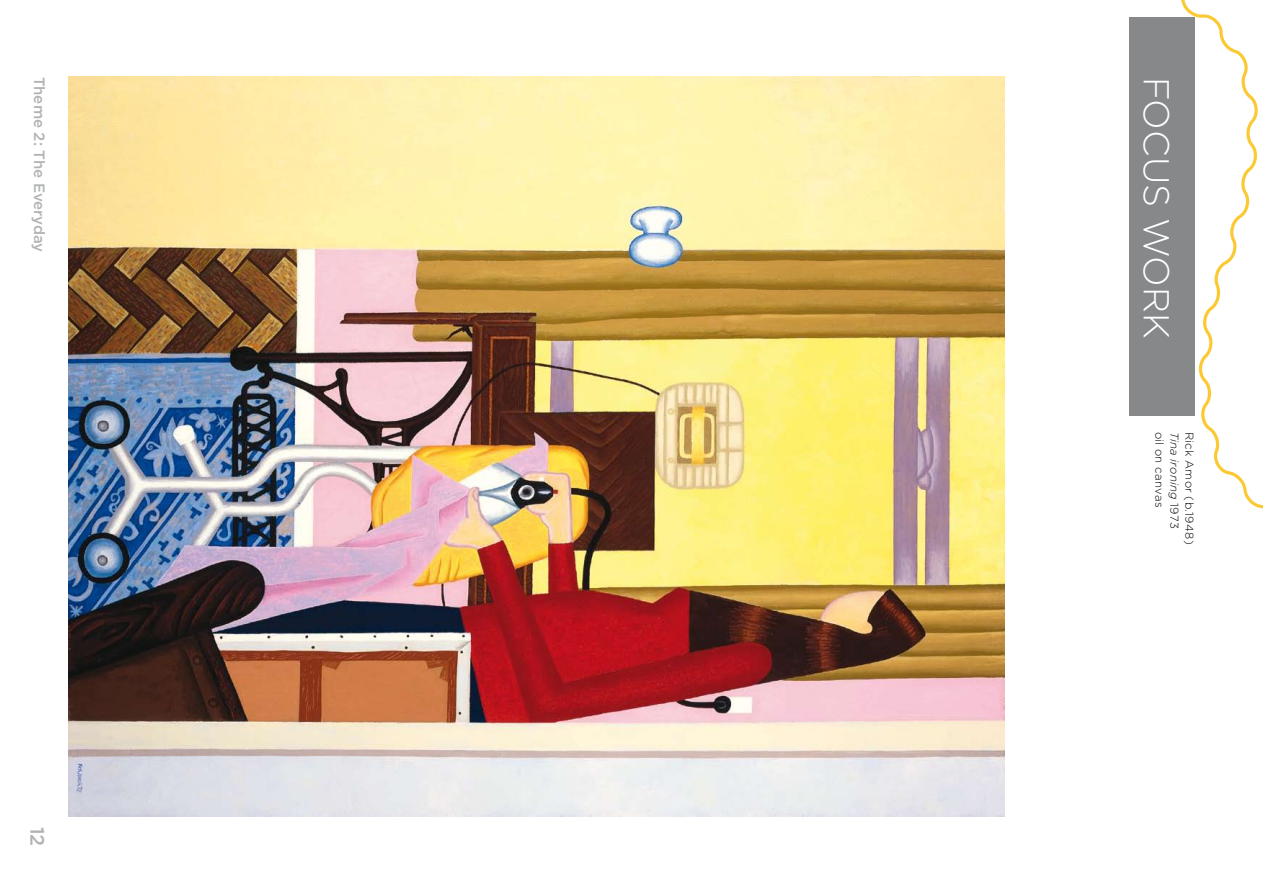
<style>
.page{position:relative;width:1263px;height:893px;background:#fff}
.page>*{position:absolute;margin:0;border:0;box-sizing:border-box;transform-origin:0 0}
.t1{font:300 36px "Gotham";color:#fff}
.t2{font:500 19.5px "Gotham";color:#b1b3b4}
.t3{font:500 15px "Gotham";letter-spacing:-.005em;color:#b1b3b4}
.t4{font:300 11.4px "Gotham";letter-spacing:.03em;color:#000}
.t5{font:italic 300 11.4px "Gotham";letter-spacing:.02em;color:#000}
.s1{font-style:normal}
</style>
<div class="page">
<img style="left:68px;top:77px;width:936px;height:740px">
<svg style="left:977px;top:0;width:286px;height:600px"></svg>
<h3 class="t3" style="left:48px;top:77px;width:177px;rotate:90deg">Theme 2: The Everyday</h3>
<h2 class="t2" style="left:48px;top:826px;width:21px;rotate:90deg">12</h2>
<h1 class="t1" style="left:1176px;top:77px;width:259px;rotate:90deg">Focus work</h1>
<p class="t4" style="left:1166px;top:432px;width:77px;rotate:90deg">oil on canvas</p>
<p class="t5" style="left:1181px;top:432px;width:99px;rotate:90deg">Tina ironing <span class="s1">1973</span></p>
<p class="t4" style="left:1196px;top:432px;width:114px;rotate:90deg">Rick Amor (b.1948)</p>
</div>
